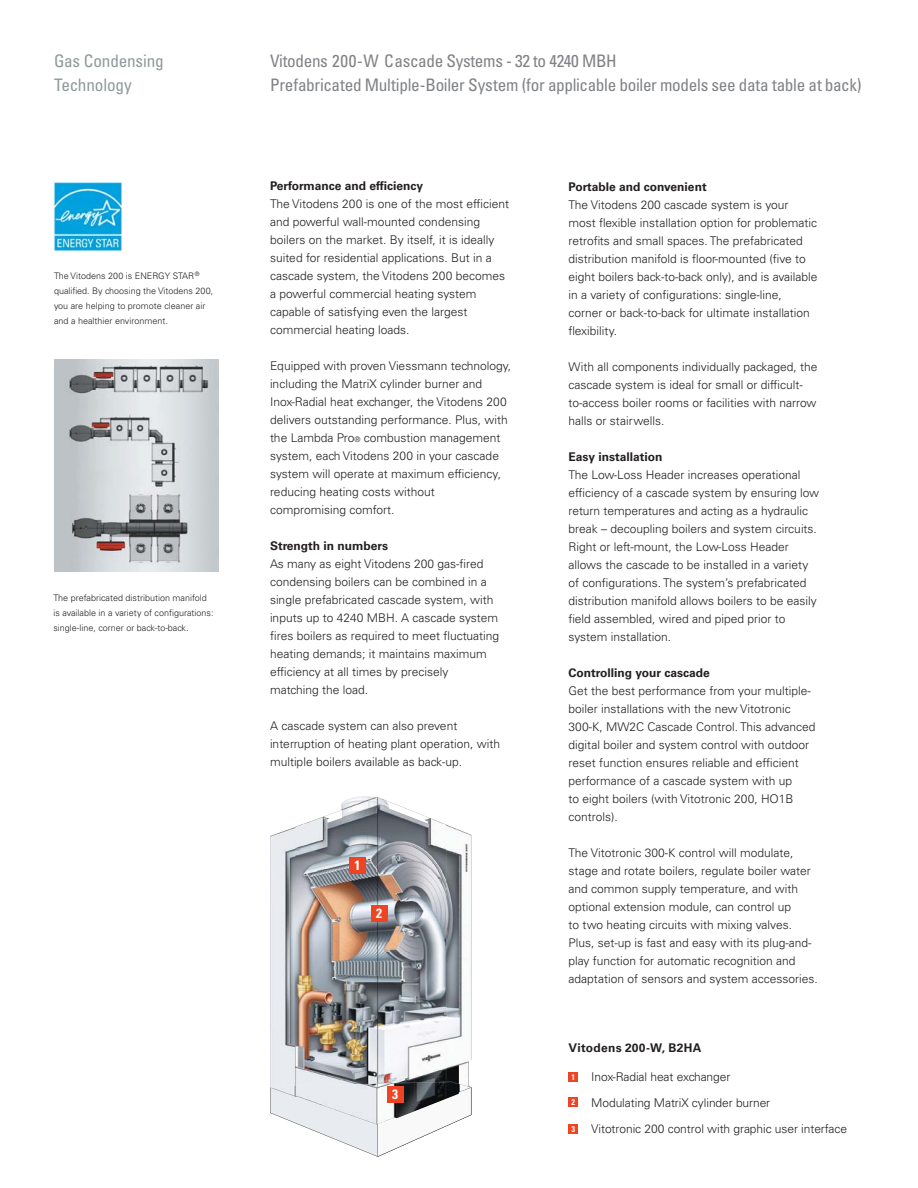
<style>
.page{position:relative;width:918px;height:1188px;background:#fff}
.page>*{position:absolute;margin:0;border:0;box-sizing:border-box;transform-origin:0 0}
.t1{font:condensed 17.25px/24px "Univers LT Std";letter-spacing:-.02em;color:#808285}
.t2{font:condensed 17.25px/24px "Univers LT Std";letter-spacing:-.01em;color:#90999a}
.t3{font:700 condensed 13.5px "Univers LT Std";color:#fff}
.t4{font:300 12px/18px "Univers LT Std";color:#231f20}
.t5{font:700 12px "Univers LT Std";color:#231f20}
.t6{font:700 12px "Univers LT Std";letter-spacing:.025em;color:#231f20}
.t7{font:300 9px/15px "Univers LT Std";color:#231f20}
.t8{font:700 condensed 8.25px "Univers LT Std";color:#fff}
.s1{font-size:7.5px}
</style>
<div class="page">
<img style="left:295px;top:796px;width:151px;height:286px">
<img style="left:270px;top:827px;width:25px;height:255px">
<img style="left:446px;top:885px;width:25px;height:197px">
<svg style="left:270px;top:1082px;width:201px;height:75px"></svg>
<img style="left:53px;top:181px;width:69px;height:70px">
<img style="left:54px;top:360px;width:165px;height:212px">
<div style="left:569px;top:1097px;width:9px;height:10px;background:#ef4423"></div>
<div style="left:569px;top:1072px;width:9px;height:10px;background:#ef4423"></div>
<div style="left:569px;top:1124px;width:9px;height:10px;background:#ef4423"></div>
<div style="left:349px;top:857px;width:17px;height:17px;background:#ef4423"></div>
<div style="left:387px;top:1086px;width:17px;height:17px;background:#ef4423"></div>
<div style="left:371px;top:905px;width:17px;height:17px;background:#ef4423"></div>
<h1 class="t2" style="left:54px;top:50px;width:111px">Gas Condensing<br>Technology</h1>
<p class="t7" style="left:54px;top:269px;width:161px">The Vitodens 200 is ENERGY STAR<sup>® </sup>qualified. By choosing the Vitodens 200, you are helping to promote cleaner air and a healthier environment.</p>
<p class="t7" style="left:53px;top:591px;width:162px">The prefabricated distribution manifold is available in a variety of configurations: single-line, corner or back-to-back.</p>
<h1 class="t1" style="left:270px;top:50px;width:593px">Vitodens 200-W Cascade Systems - 32 to 4240 MBH<br>Prefabricated Multiple-Boiler System (for applicable boiler models see data table at back)</h1>
<p class="t5" style="left:270px;top:181px;width:155px">Performance and efficiency</p>
<p class="t4" style="left:270px;top:195px;width:241px">The Vitodens 200 is one of the most efficient and powerful wall-mounted condensing boilers on the market. By itself, it is ideally suited for residential applications. But in a cascade system, the Vitodens 200 becomes a powerful commercial heating system capable of satisfying even the largest commercial heating loads.</p>
<p class="t4" style="left:270px;top:357px;width:243px">Equipped with proven Viessmann technology, including the MatriX cylinder burner and Inox-Radial heat exchanger, the Vitodens 200 delivers outstanding performance. Plus, with the Lambda Pro<span class="s1">®</span> combustion management system, each Vitodens 200 in your cascade system will operate at maximum efficiency, reducing heating costs without compromising comfort.</p>
<p class="t5" style="left:270px;top:541px;width:120px">Strength in numbers</p>
<p class="t4" style="left:270px;top:555px;width:231px">As many as eight Vitodens 200 gas-fired condensing boilers can be combined in a single prefabricated cascade system, with inputs up to 4240 MBH. A cascade system fires boilers as required to meet fluctuating heating demands; it maintains maximum efficiency at all times by precisely matching the load.</p>
<p class="t4" style="left:270px;top:717px;width:232px">A cascade system can also prevent interruption of heating plant operation, with multiple boilers available as back-up.</p>
<p class="t3" style="left:354px;top:858px;width:7px">1</p>
<p class="t3" style="left:376px;top:905px;width:7px">2</p>
<p class="t3" style="left:392px;top:1087px;width:7px">3</p>
<p class="t5" style="left:569px;top:182px;width:140px">Portable and convenient</p>
<p class="t4" style="left:569px;top:197px;width:251px">The Vitodens 200 cascade system is your most flexible installation option for problematic retrofits and small spaces. The prefabricated distribution manifold is floor-mounted (five to eight boilers back-to-back only), and is available in a variety of configurations: single-line, corner or back-to-back for ultimate installation flexibility.</p>
<p class="t4" style="left:569px;top:359px;width:251px">With all components individually packaged, the cascade system is ideal for small or difficult&shy;to-access boiler rooms or facilities with narrow halls or stairwells.</p>
<p class="t5" style="left:569px;top:452px;width:96px">Easy installation</p>
<p class="t4" style="left:569px;top:467px;width:252px">The Low-Loss Header increases operational efficiency of a cascade system by ensuring low return temperatures and acting as a hydraulic break – decoupling boilers and system circuits.<br>Right or left-mount, the Low-Loss Header allows the cascade to be installed in a variety of configurations. The system’s prefabricated distribution manifold allows boilers to be easily field assembled, wired and piped prior to system installation.</p>
<p class="t5" style="left:569px;top:668px;width:143px">Controlling your cascade</p>
<p class="t4" style="left:569px;top:683px;width:249px">Get the best performance from your multiple&shy;boiler installations with the new Vitotronic 300-K, MW2C Cascade Control. This advanced digital boiler and system control with outdoor reset function ensures reliable and efficient performance of a cascade system with up<br>to eight boilers (with Vitotronic 200, HO1B controls).</p>
<p class="t4" style="left:569px;top:845px;width:251px">The Vitotronic 300-K control will modulate, stage and rotate boilers, regulate boiler water and common supply temperature, and with optional extension module, can control up<br>to two heating circuits with mixing valves.<br>Plus, set-up is fast and easy with its plug-and&shy;play function for automatic recognition and adaptation of sensors and system accessories.</p>
<p class="t6" style="left:569px;top:1043px;width:134px">Vitodens 200-W, B2HA</p>
<p class="t8" style="left:572px;top:1072px;width:5px">1</p>
<p class="t8" style="left:572px;top:1097px;width:5px">2</p>
<p class="t8" style="left:572px;top:1125px;width:5px">3</p>
<p class="t4" style="left:591px;top:1064px;width:257px;line-height:26.2px">Inox-Radial heat exchanger<br>Modulating MatriX cylinder burner<br>Vitotronic 200 control with graphic user interface</p>
</div>
